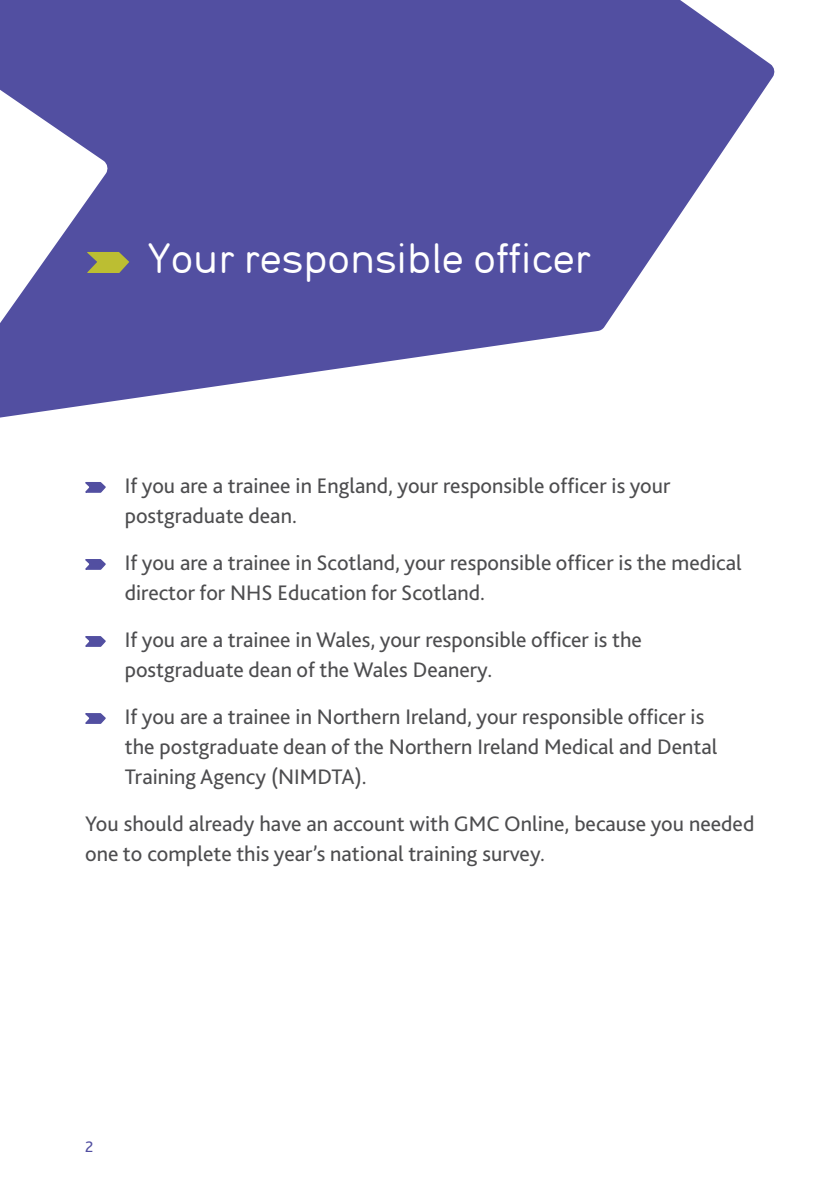
<style>
.page{position:relative;width:840px;height:1191px;background:#fff}
.page>*{position:absolute;margin:0;border:0;box-sizing:border-box;transform-origin:0 0}
.t1{font:40px "DIN17 SB";color:#fff}
.t2{font:22px/30px "Bliss 2";color:#4d4d4f}
.t3{font:16px "Bliss 2";color:#524fa1}
</style>
<div class="page">
<svg style="left:0;top:0;width:775px;height:418px;fill:#524fa1"></svg>
<svg style="left:85px;top:482px;width:21px;height:11px"></svg>
<svg style="left:85px;top:559px;width:21px;height:11px"></svg>
<svg style="left:85px;top:636px;width:21px;height:11px"></svg>
<svg style="left:85px;top:713px;width:21px;height:11px"></svg>
<svg style="left:87px;top:252px;width:42px;height:21px"></svg>
<h1 class="t1" style="left:148px;top:234px;width:444px">Your responsible officer</h1>
<p class="t2" style="left:125px;top:470px;width:547px">If you are a trainee in England, your responsible officer is your postgraduate dean.</p>
<p class="t2" style="left:125px;top:547px;width:618px">If you are a trainee in Scotland, your responsible officer is the medical director for NHS Education for Scotland.</p>
<p class="t2" style="left:125px;top:624px;width:518px">If you are a trainee in Wales, your responsible officer is the postgraduate dean of the Wales Deanery.</p>
<p class="t2" style="left:125px;top:701px;width:593px">If you are a trainee in Northern Ireland, your responsible officer is the postgraduate dean of the Northern Ireland Medical and Dental<br>Training Agency (NIMDTA).</p>
<p class="t2" style="left:85px;top:808px;width:670px">You should already have an account with GMC Online, because you needed one to complete this year’s national training survey.</p>
<p class="t3" style="left:85px;top:1136px;width:10px">2</p>
</div>
